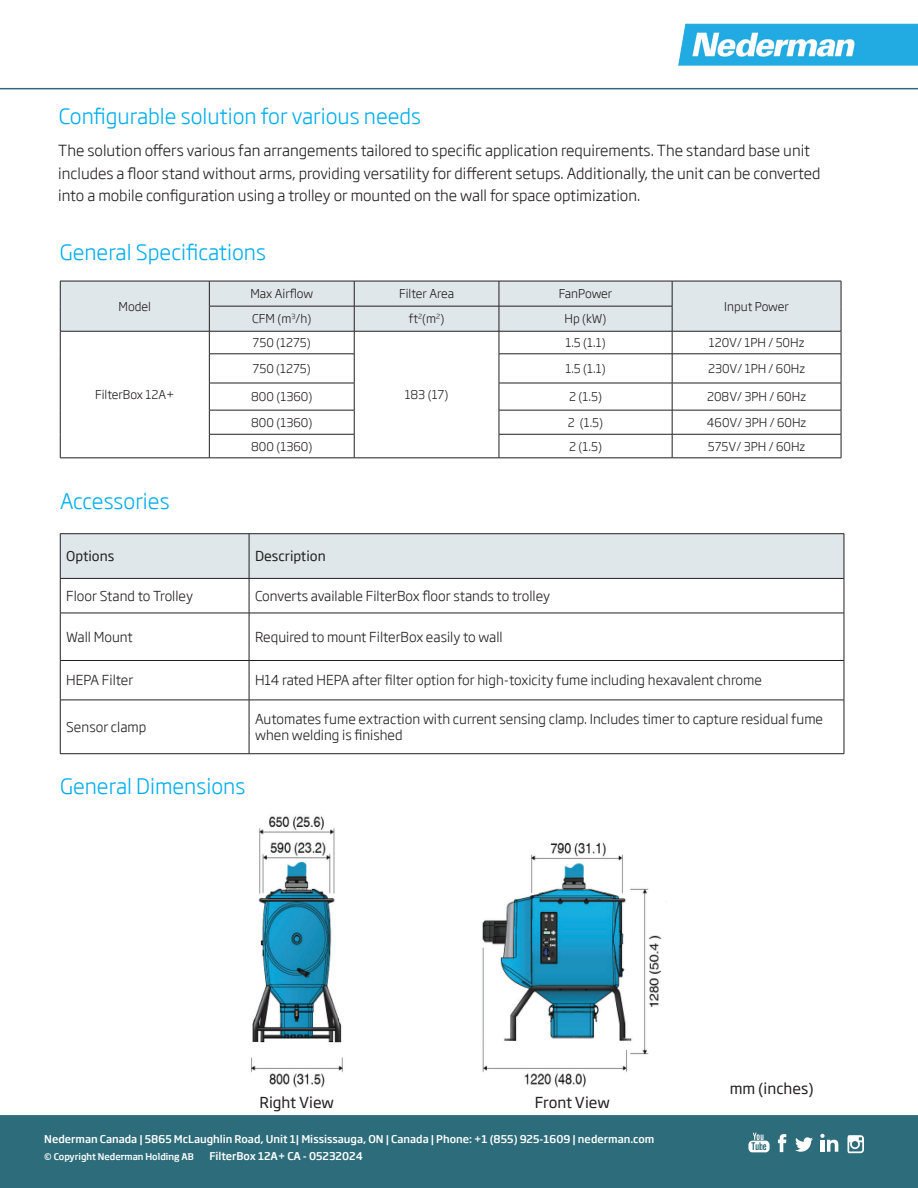
<style>
.page{position:relative;width:918px;height:1188px;background:#fff}
.page>*{position:absolute;margin:0;border:0;box-sizing:border-box;transform-origin:0 0}
.t1{font:300 21px "Soho Gothic Std";color:#00aeef}
.t2{font:300 15px/22.5px "Soho Gothic Std";color:#231f20}
.t3{font:15px "Soho Gothic Pro";color:#231f20}
.t4{font:300 13.5px/16.2px "Soho Gothic Std";color:#231f20}
.t5{font:13.5px "Soho Gothic Std";color:#231f20}
.t6{font:300 12px "Soho Gothic Std";color:#231f20}
.t7{font:500 10.5px "Soho Gothic Std";color:#fff}
.t8{font:500 9px "Soho Gothic Std";color:#fff}
</style>
<div class="page">
<hr style="left:0;top:88px;width:918px;height:1px;background:#2d6c7a">
<svg style="left:60px;top:281px;width:782px;height:177px"></svg>
<hr style="left:60px;top:458px;width:149px;height:1px;background:#231f20">
<hr style="left:209px;top:458px;width:145px;height:1px;background:#231f20">
<hr style="left:354px;top:458px;width:145px;height:1px;background:#231f20">
<hr style="left:499px;top:458px;width:173px;height:1px;background:#231f20">
<hr style="left:672px;top:458px;width:169px;height:1px;background:#231f20">
<div style="left:61px;top:534px;width:783px;height:44px;background:#e0e7ea"></div>
<hr style="left:60px;top:533px;width:189px;height:1px;background:#231f20">
<hr style="left:60px;top:534px;width:1px;height:44px;background:#231f20">
<hr style="left:249px;top:533px;width:595px;height:1px;background:#231f20">
<hr style="left:249px;top:534px;width:1px;height:44px;background:#231f20">
<hr style="left:844px;top:534px;width:1px;height:44px;background:#231f20">
<hr style="left:60px;top:578px;width:189px;height:1px;background:#231f20">
<hr style="left:60px;top:579px;width:1px;height:34px;background:#231f20">
<hr style="left:249px;top:578px;width:595px;height:1px;background:#231f20">
<hr style="left:249px;top:579px;width:1px;height:34px;background:#231f20">
<hr style="left:844px;top:579px;width:1px;height:34px;background:#231f20">
<hr style="left:60px;top:613px;width:189px;height:1px;background:#231f20">
<hr style="left:60px;top:613px;width:1px;height:47px;background:#231f20">
<hr style="left:249px;top:613px;width:595px;height:1px;background:#231f20">
<hr style="left:249px;top:613px;width:1px;height:47px;background:#231f20">
<hr style="left:844px;top:613px;width:1px;height:47px;background:#231f20">
<hr style="left:60px;top:660px;width:189px;height:1px;background:#231f20">
<hr style="left:60px;top:661px;width:1px;height:39px;background:#231f20">
<hr style="left:249px;top:660px;width:595px;height:1px;background:#231f20">
<hr style="left:249px;top:661px;width:1px;height:39px;background:#231f20">
<hr style="left:844px;top:661px;width:1px;height:39px;background:#231f20">
<hr style="left:60px;top:700px;width:189px;height:1px;background:#231f20">
<hr style="left:60px;top:700px;width:1px;height:54px;background:#231f20">
<hr style="left:249px;top:700px;width:595px;height:1px;background:#231f20">
<hr style="left:249px;top:700px;width:1px;height:54px;background:#231f20">
<hr style="left:844px;top:700px;width:1px;height:54px;background:#231f20">
<hr style="left:60px;top:753px;width:189px;height:1px;background:#231f20">
<hr style="left:249px;top:753px;width:595px;height:1px;background:#231f20">
<img style="left:678px;top:23px;width:240px;height:43px">
<img style="left:251px;top:816px;width:410px;height:272px">
<div style="left:0;top:1115px;width:918px;height:73px;background:#2d6c7a"></div>
<svg style="left:748px;top:1133px;width:128px;height:22px"></svg>
<p class="t1" style="left:59px;top:103px;width:364px">Configurable solution for various needs</p>
<p class="t2" style="left:58px;top:140px;width:764px">The solution offers various fan arrangements tailored to specific application requirements. The standard base unit includes a floor stand without arms, providing versatility for different setups. Additionally, the unit can be converted into a mobile configuration using a trolley or mounted on the wall for space optimization.</p>
<p class="t1" style="left:60px;top:240px;width:208px">General Specifications</p>
<p class="t6" style="left:119px;top:299px;width:34px">Model</p>
<p class="t6" style="left:95px;top:387px;width:81px">FilterBox 12A+</p>
<p class="t1" style="left:60px;top:488px;width:111px">Accessories</p>
<p class="t6" style="left:250px;top:286px;width:64px">Max Airflow</p>
<p class="t6" style="left:399px;top:286px;width:57px">Filter Area</p>
<p class="t6" style="left:559px;top:286px;width:55px">FanPower</p>
<p class="t6" style="left:252px;top:311px;width:61px">CFM (m<sup>3</sup>/h)</p>
<p class="t6" style="left:409px;top:311px;width:37px">ft<sup>2</sup>(m<sup>2</sup>)</p>
<p class="t6" style="left:565px;top:311px;width:44px">Hp (kW)</p>
<p class="t6" style="left:724px;top:299px;width:66px">Input Power</p>
<p class="t6" style="left:253px;top:335px;width:60px">750 (1275)</p>
<p class="t6" style="left:565px;top:335px;width:42px">1.5 (1.1)</p>
<p class="t6" style="left:709px;top:335px;width:97px">120V/ 1PH / 50Hz</p>
<p class="t6" style="left:253px;top:361px;width:60px">750 (1275)</p>
<p class="t6" style="left:565px;top:361px;width:42px">1.5 (1.1)</p>
<p class="t6" style="left:708px;top:361px;width:99px">230V/ 1PH / 60Hz</p>
<p class="t6" style="left:251px;top:389px;width:63px">800 (1360)</p>
<p class="t6" style="left:569px;top:389px;width:34px">2 (1.5)</p>
<p class="t6" style="left:707px;top:389px;width:100px">208V/ 3PH / 60Hz</p>
<p class="t6" style="left:251px;top:415px;width:63px">800 (1360)</p>
<p class="t6" style="left:568px;top:415px;width:37px">2 (1.5)</p>
<p class="t6" style="left:707px;top:415px;width:101px">460V/ 3PH / 60Hz</p>
<p class="t6" style="left:251px;top:439px;width:63px">800 (1360)</p>
<p class="t6" style="left:569px;top:439px;width:34px">2 (1.5)</p>
<p class="t6" style="left:708px;top:439px;width:99px">575V/ 3PH / 60Hz</p>
<p class="t6" style="left:405px;top:387px;width:45px">183 (17)</p>
<p class="t5" style="left:66px;top:548px;width:50px">Options</p>
<p class="t5" style="left:255px;top:548px;width:72px">Description</p>
<p class="t4" style="left:66px;top:588px;width:128px">Floor Stand to Trolley</p>
<p class="t4" style="left:255px;top:588px;width:297px">Converts available FilterBox floor stands to trolley</p>
<p class="t4" style="left:66px;top:629px;width:68px">Wall Mount</p>
<p class="t4" style="left:255px;top:629px;width:249px">Required to mount FilterBox easily to wall</p>
<p class="t4" style="left:66px;top:673px;width:69px">HEPA Filter</p>
<p class="t4" style="left:255px;top:673px;width:508px">H14 rated HEPA after filter option for high-toxicity fume including hexavalent chrome</p>
<p class="t4" style="left:66px;top:719px;width:82px">Sensor clamp</p>
<p class="t4" style="left:255px;top:711px;width:570px">Automates fume extraction with current sensing clamp. Includes timer to capture residual fume when welding is finished</p>
<p class="t1" style="left:60px;top:773px;width:187px">General Dimensions</p>
<p class="t3" style="left:260px;top:1091px;width:76px">Right View</p>
<p class="t3" style="left:535px;top:1091px;width:77px">Front View</p>
<p class="t7" style="left:44px;top:1132px;width:612px">Nederman Canada | 5865 McLaughlin Road, Unit 1| Mississauga, ON | Canada | Phone: +1 (855) 925-1609 | nederman.com</p>
<p class="t8" style="left:44px;top:1150px;width:151px">© Copyright Nederman Holding AB</p>
<p class="t7" style="left:209px;top:1150px;width:155px">FilterBox 12A+ CA - 05232024</p>
<p class="t3" style="left:730px;top:1077px;width:86px">mm (inches)</p>
</div>
